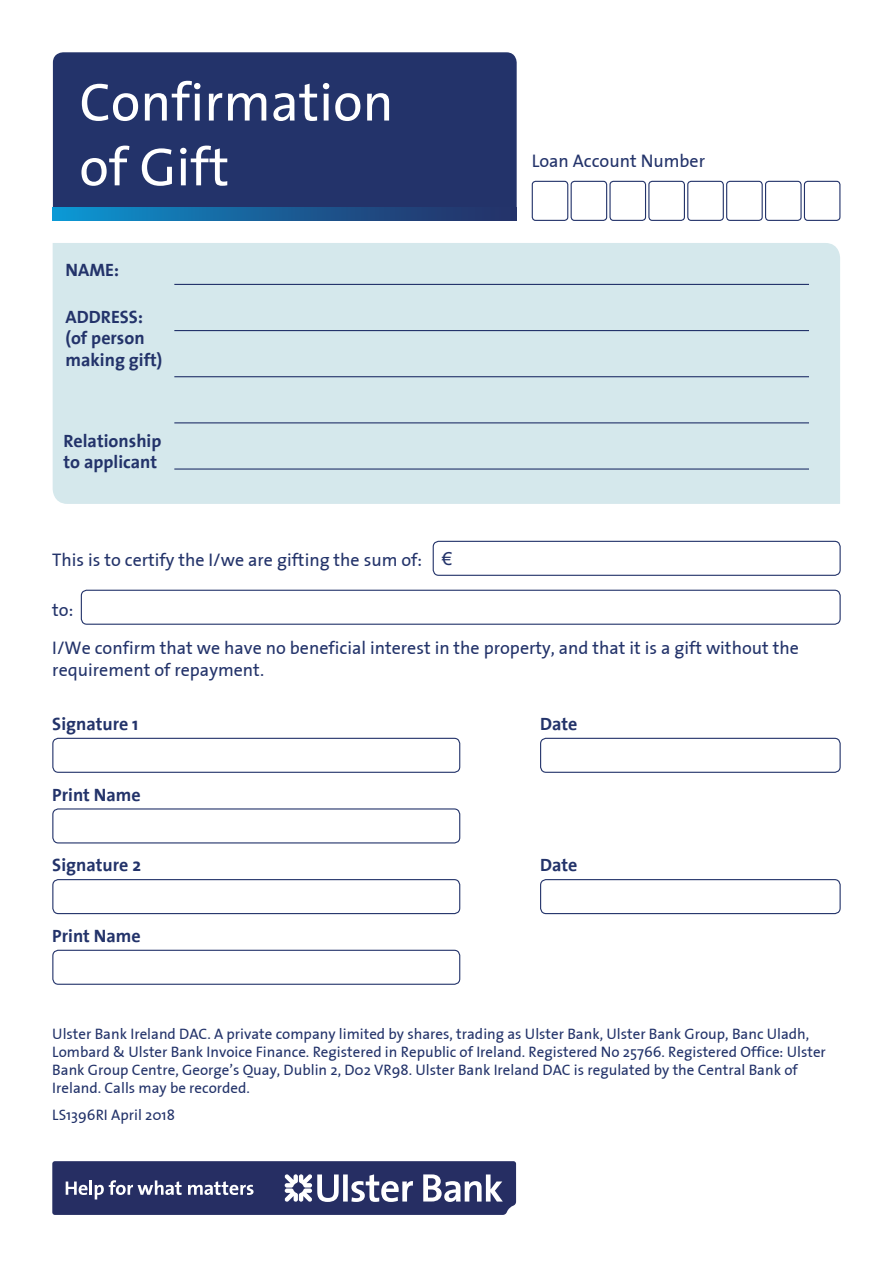
<style>
.page{position:relative;width:893px;height:1263px;background:#fff}
.page>*{position:absolute;margin:0;border:0;box-sizing:border-box;transform-origin:0 0}
.t1{font:54px/64.8px "The Sans Plain";color:#fff}
.t2{font:18px/21.6px "The Sans Plain";color:#23336a}
.t3{font:700 18px/21.6px "The Sans";color:#23336a}
.t4{font:18px "Arial MT Std";color:#23336a}
.t5{font:15px/18px "The Sans Plain";color:#23336a}
</style>
<div class="page">
<div style="left:53px;top:243px;width:787px;height:261px;background:#d5e8ec"></div>
<svg style="left:52px;top:1161px;width:464px;height:54px"></svg>
<div style="left:53px;top:52px;width:464px;height:155px;background:#23336a"></div>
<svg style="left:53px;top:207px;width:464px;height:14px"></svg>
<div style="left:532px;top:181px;width:36px;height:40px;border:1px solid #23336a;border-radius:3px"></div>
<div style="left:571px;top:181px;width:36px;height:40px;border:1px solid #23336a;border-radius:3px"></div>
<div style="left:609px;top:181px;width:37px;height:40px;border:1px solid #23336a;border-radius:3px"></div>
<div style="left:648px;top:181px;width:37px;height:40px;border:1px solid #23336a;border-radius:3px"></div>
<div style="left:687px;top:181px;width:37px;height:40px;border:1px solid #23336a;border-radius:3px"></div>
<div style="left:726px;top:181px;width:37px;height:40px;border:1px solid #23336a;border-radius:3px"></div>
<div style="left:765px;top:181px;width:37px;height:40px;border:1px solid #23336a;border-radius:3px"></div>
<div style="left:804px;top:181px;width:36px;height:40px;border:1px solid #23336a;border-radius:3px"></div>
<hr style="left:174px;top:284px;width:635px;height:1px;background:#23336a">
<hr style="left:174px;top:330px;width:635px;height:1px;background:#23336a">
<hr style="left:174px;top:376px;width:635px;height:1px;background:#23336a">
<hr style="left:174px;top:422px;width:635px;height:1px;background:#23336a">
<hr style="left:174px;top:468px;width:635px;height:2px;background:#23336a">
<div style="left:52px;top:738px;width:408px;height:35px;border:1px solid #23336a;border-radius:6px"></div>
<div style="left:540px;top:738px;width:301px;height:35px;border:1px solid #23336a;border-radius:6px"></div>
<div style="left:52px;top:879px;width:408px;height:35px;border:1px solid #23336a;border-radius:6px"></div>
<div style="left:540px;top:879px;width:301px;height:35px;border:1px solid #23336a;border-radius:6px"></div>
<div style="left:52px;top:808px;width:408px;height:35px;border:1px solid #23336a;border-radius:6px"></div>
<div style="left:52px;top:950px;width:408px;height:35px;border:1px solid #23336a;border-radius:6px"></div>
<div style="left:81px;top:590px;width:760px;height:35px;border:1px solid #23336a;border-radius:6px"></div>
<div style="left:433px;top:541px;width:408px;height:35px;border:1px solid #23336a;border-radius:6px"></div>
<h1 class="t1" style="left:79px;top:68px;width:316px">Confirmation of Gift</h1>
<p class="t3" style="left:66px;top:258px;width:55px">NAME:</p>
<p class="t3" style="left:66px;top:305px;width:98px">ADDRESS: (of person making gift)</p>
<p class="t3" style="left:63px;top:429px;width:100px">Relationship to applicant</p>
<p class="t2" style="left:52px;top:548px;width:371px">This is to certify the I/we are gifting the sum of:</p>
<p class="t2" style="left:52px;top:598px;width:23px">to:</p>
<p class="t4" style="left:442px;top:548px;width:12px">€</p>
<p class="t2" style="left:532px;top:149px;width:175px">Loan Account Number</p>
<p class="t2" style="left:52px;top:637px;width:748px">I/We confirm that we have no beneficial interest in the property, and that it is a gift without the requirement of repayment.</p>
<p class="t3" style="left:52px;top:713px;width:88px">Signature 1</p>
<p class="t3" style="left:540px;top:713px;width:39px">Date</p>
<p class="t3" style="left:52px;top:783px;width:90px">Print Name</p>
<p class="t3" style="left:52px;top:854px;width:90px">Signature 2</p>
<p class="t3" style="left:540px;top:854px;width:39px">Date</p>
<p class="t3" style="left:52px;top:925px;width:90px">Print Name</p>
<p class="t5" style="left:52px;top:1025px;width:775px">Ulster Bank Ireland DAC. A private company limited by shares, trading as Ulster Bank, Ulster Bank Group, Banc Uladh, Lombard &amp; Ulster Bank Invoice Finance. Registered in Republic of Ireland. Registered No 25766. Registered Office: Ulster Bank Group Centre, George’s Quay, Dublin 2, D02 VR98. Ulster Bank Ireland DAC is regulated by the Central Bank of Ireland. Calls may be recorded.</p>
<p class="t5" style="left:52px;top:1105px;width:124px">LS1396RI April 2018</p>
</div>
